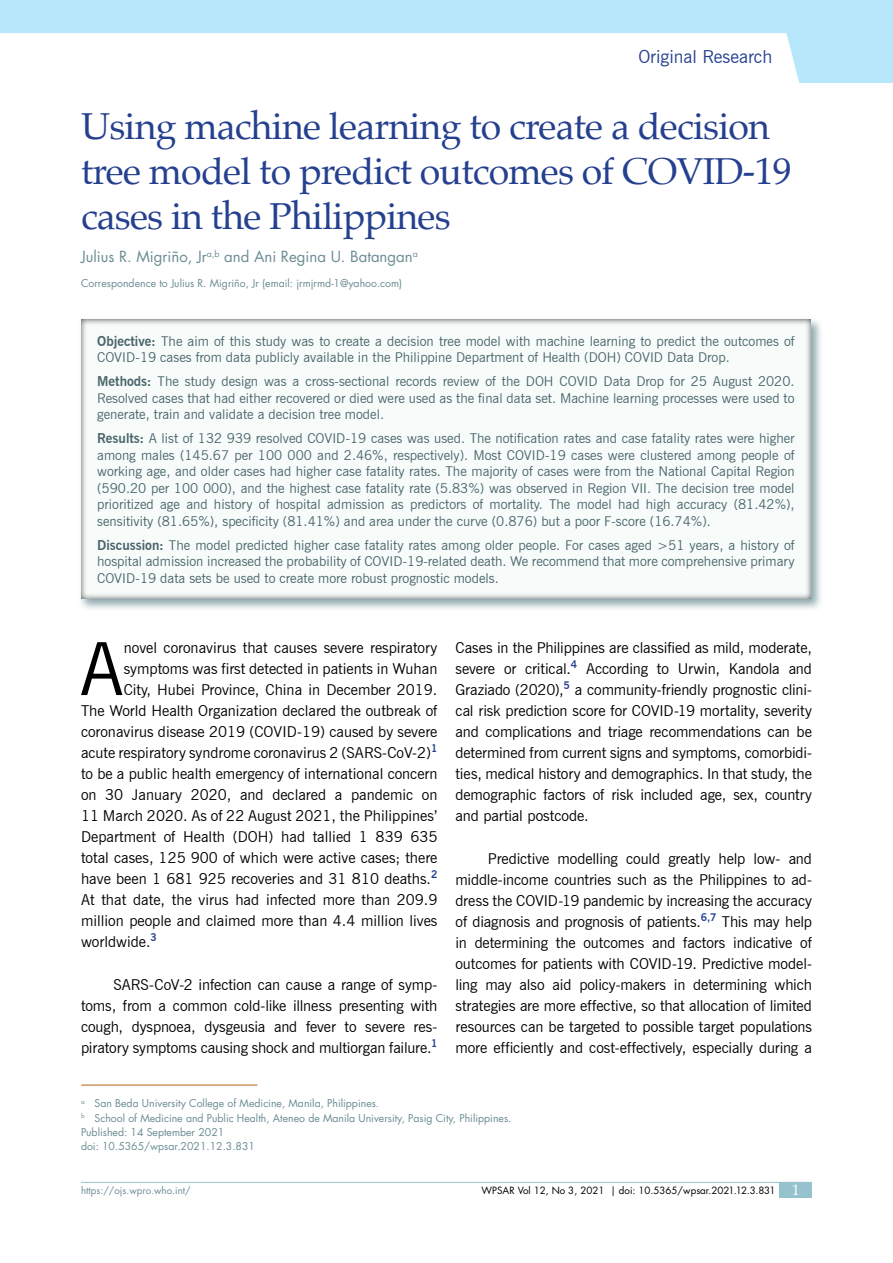
<style>
.page{position:relative;width:893px;height:1263px;background:#fff}
.page>*{position:absolute;margin:0;border:0;box-sizing:border-box;transform-origin:0 0}
.t1{font:73.05px "News Gothic BT";color:#000}
.t2{font:37.5px/45px "Palatino";letter-spacing:-.02em;color:#25408f}
.t3{font:18px "News Gothic BT";color:#25408f}
.t4{font:15px/21px "News Gothic BT";color:#000;text-align:justify}
.t5{font:15px "Futura LT";color:#6b8c93}
.t6{font:13.5px/16.5px "News Gothic BT";color:#4b656a;text-align:justify}
.t7{font:10.5px/14.2px "Futura LT";color:#6b8c93}
.t8{font:9.75px "Futura LT";color:#000}
.t9{font:9.75px "Futura LT";color:#6b8c93}
.s1{font-weight:700}
.s2{font-family:"Palatino";font-size:15px;color:#fff}
</style>
<div class="page">
<hr style="left:81px;top:1182px;width:731px;height:1px;background:#96c2cd">
<div style="left:780px;top:1182px;width:32px;height:15px;background:#96c2cd"></div>
<div style="left:0;top:0;width:893px;height:82px;background:#b6e7fa"></div>
<div style="left:0;top:33px;width:800px;height:50px;background:#fff"></div>
<hr style="left:81px;top:1085px;width:177px;height:1px;background:#b66113">
<div style="left:78px;top:316px;width:745px;height:296px;background:#6b8c93;opacity:.75"></div>
<div style="left:68px;top:309px;width:757px;height:293px;background:#f7fcfb"></div>
<p class="t3" style="left:638px;top:46px;width:135px">Original Research</p>
<h2 class="t2" style="left:81px;top:103px;width:712px">Using machine learning to create a decision tree model to predict outcomes of COVID-19 cases in the Philippines</h2>
<p class="t5" style="left:81px;top:247px;width:338px">Julius R. Migriño, Jr<sup>a,b</sup> and Ani Regina U. Batangan<sup>a</sup></p>
<p class="t7" style="left:81px;top:276px;width:323px">Correspondence to Julius R. Migriño, Jr (email: jrmjrmd-1@yahoo.com)</p>
<p class="t6" style="left:97px;top:333px;width:699px"><span class="s1">Objective:</span> The aim of this study was to create a decision tree model with machine learning to predict the outcomes of<br>COVID-19 cases from data publicly available in the Philippine Department of Health (DOH) COVID Data Drop.</p>
<p class="t6" style="left:97px;top:373px;width:699px"><span class="s1">Methods:</span> The study design was a cross-sectional records review of the DOH COVID Data Drop for 25 August 2020.<br>Resolved cases that had either recovered or died were used as the final data set. Machine learning processes were used to generate, train and validate a decision tree model.</p>
<p class="t6" style="left:97px;top:430px;width:699px"><span class="s1">Results:</span> A list of 132 939 resolved COVID-19 cases was used. The notification rates and case fatality rates were higher among males (145.67 per 100 000 and 2.46%, respectively). Most COVID-19 cases were clustered among people of working age, and older cases had higher case fatality rates. The majority of cases were from the National Capital Region (590.20 per 100 000), and the highest case fatality rate (5.83%) was observed in Region VII. The decision tree model prioritized age and history of hospital admission as predictors of mortality. The model had high accuracy (81.42%), sensitivity (81.65%), specificity (81.41%) and area under the curve (0.876) but a poor F-score (16.74%).</p>
<p class="t6" style="left:97px;top:537px;width:699px"><span class="s1">Discussion:</span> The model predicted higher case fatality rates among older people. For cases aged &gt;51 years, a history of hospital admission increased the probability of COVID-19-related death. We recommend that more comprehensive primary COVID-19 data sets be used to create more robust prognostic models.</p>
<h1 class="t1" style="left:80px;top:625px;width:45px">A</h1>
<p class="t4" style="left:124px;top:637px;width:315px">novel coronavirus that causes severe respiratory</p>
<p class="t4" style="left:124px;top:658px;width:315px">symptoms was first detected in patients in Wuhan</p>
<p class="t4" style="left:124px;top:679px;width:315px">City, Hubei Province, China in December 2019.</p>
<p class="t4" style="left:81px;top:700px;width:358px">The World Health Organization declared the outbreak of</p>
<p class="t4" style="left:81px;top:721px;width:358px">coronavirus disease 2019 (COVID-19) caused by severe</p>
<p class="t4" style="left:81px;top:742px;width:358px">acute respiratory syndrome coronavirus 2 (SARS-CoV-2)<sup>1</sup></p>
<p class="t4" style="left:81px;top:763px;width:358px">to be a public health emergency of international concern</p>
<p class="t4" style="left:81px;top:784px;width:358px">on 30 January 2020, and declared a pandemic on</p>
<p class="t4" style="left:81px;top:805px;width:358px">11 March 2020. As of 22 August 2021, the Philippines’</p>
<p class="t4" style="left:81px;top:826px;width:358px">Department of Health (DOH) had tallied 1 839 635</p>
<p class="t4" style="left:81px;top:847px;width:358px">total cases, 125 900 of which were active cases; there</p>
<p class="t4" style="left:81px;top:868px;width:358px">have been 1 681 925 recoveries and 31 810 deaths.<sup>2</sup></p>
<p class="t4" style="left:81px;top:889px;width:358px">At that date, the virus had infected more than 209.9</p>
<p class="t4" style="left:81px;top:910px;width:358px">million people and claimed more than 4.4 million lives</p>
<p class="t4" style="left:81px;top:931px;width:77px">worldwide.<sup>3</sup></p>
<p class="t4" style="left:81px;top:974px;width:358px;text-indent:32px">SARS-CoV-2 infection can cause a range of symp&shy;toms, from a common cold-like illness presenting with cough, dyspnoea, dysgeusia and fever to severe res&shy;piratory symptoms causing shock and multiorgan failure.<sup>1</sup></p>
<p class="t4" style="left:455px;top:637px;width:358px">Cases in the Philippines are classified as mild, moderate, severe or critical.<sup>4</sup> According to Urwin, Kandola and Graziado (2020),<sup>5</sup> a community-friendly prognostic clini&shy;cal risk prediction score for COVID-19 mortality, severity and complications and triage recommendations can be determined from current signs and symptoms, comorbidi&shy;ties, medical history and demographics. In that study, the demographic factors of risk included age, sex, country and partial postcode.</p>
<p class="t4" style="left:455px;top:848px;width:358px;text-indent:32px">Predictive modelling could greatly help low- and middle-income countries such as the Philippines to ad&shy;dress the COVID-19 pandemic by increasing the accuracy of diagnosis and prognosis of patients.<sup>6,7</sup> This may help in determining the outcomes and factors indicative of outcomes for patients with COVID-19. Predictive model&shy;ling may also aid policy-makers in determining which strategies are more effective, so that allocation of limited resources can be targeted to possible target populations more efficiently and cost-effectively, especially during a</p>
<p class="t7" style="left:81px;top:1096px;width:432px"><sup>a</sup> San Beda University College of Medicine, Manila, Philippines.<br><sup>b</sup> School of Medicine and Public Health, Ateneo de Manila University, Pasig City, Philippines.<br>Published: 14 September 2021<br>doi: 10.5365/wpsar.2021.12.3.831</p>
<p class="t9" style="left:81px;top:1184px;width:111px">https://ojs.wpro.who.int/</p>
<p class="t8" style="left:482px;top:1184px;width:320px">WPSAR Vol 12, No 3, 2021 | doi: 10.5365/wpsar.2021.12.3.831 <span class="s2">1</span></p>
</div>
